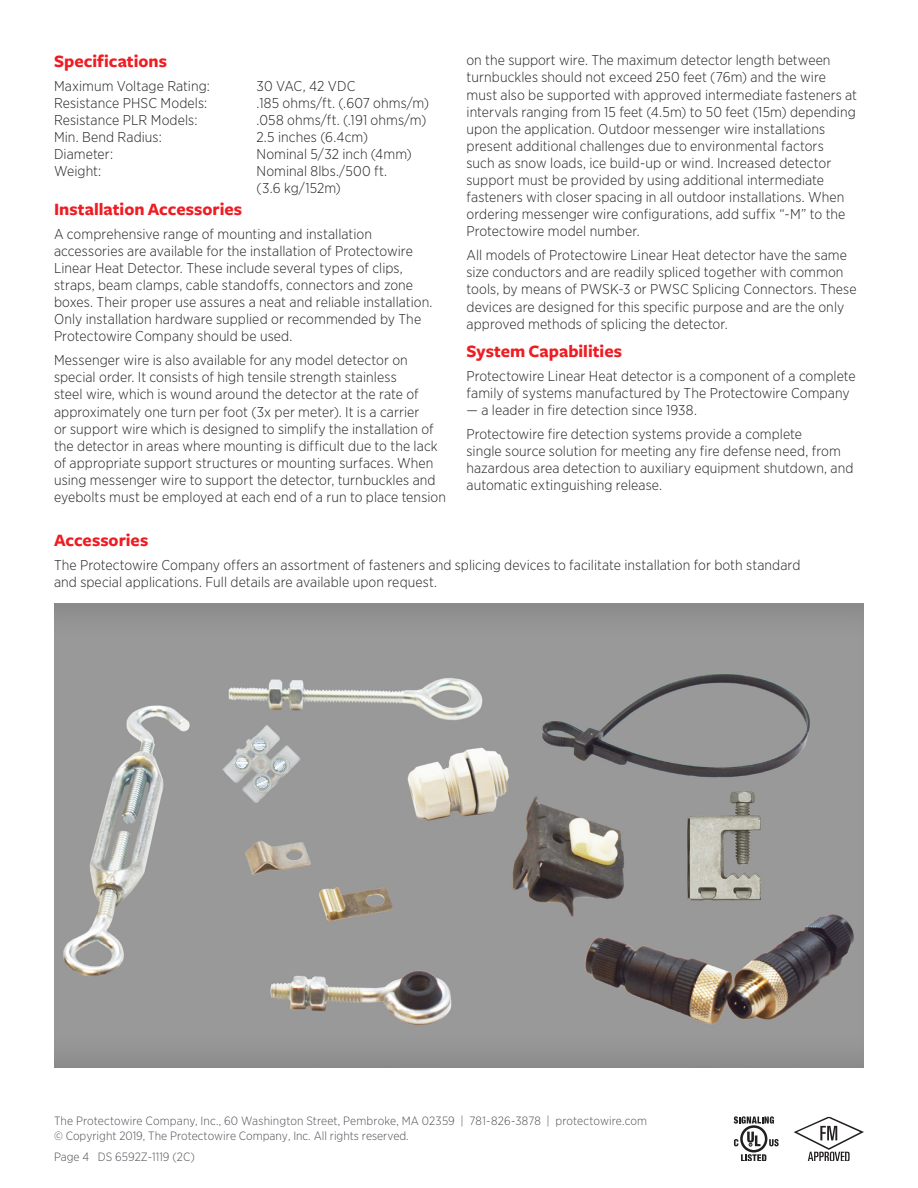
<style>
.page{position:relative;width:918px;height:1188px;background:#fff}
.page>*{position:absolute;margin:0;border:0;box-sizing:border-box;transform-origin:0 0}
.subheads{font:700 18px "Freight Sans";color:#ee1d23}
.copy{font:700 18px "Freight Sans";color:#ee1d23}
.copy-2{font:300 14.25px/17.1px "Gotham Narrow";letter-spacing:.005em;color:#231f20}
.copy_tabs{font:300 14.25px "Gotham Narrow";letter-spacing:.01em;color:#231f20}
.t1{font:300 12px/14.4px "Gotham Narrow";color:#4c4f54}
</style>
<div class="page">
<svg style="left:794px;top:1117px;width:70px;height:44px"></svg>
<svg style="left:734px;top:1117px;width:45px;height:44px"></svg>
<img style="left:54px;top:604px;width:810px;height:464px">
<p class="subheads" style="left:54px;top:51px;width:115px">Specifications</p>
<p class="copy_tabs" style="left:54px;top:77px;width:158px">Maximum Voltage Rating:</p>
<p class="copy_tabs" style="left:257px;top:77px;width:100px">30 VAC, 42 VDC</p>
<p class="copy_tabs" style="left:54px;top:94px;width:155px">Resistance PHSC Models:</p>
<p class="copy_tabs" style="left:257px;top:94px;width:174px">.185 ohms/ft. (.607 ohms/m)</p>
<p class="copy_tabs" style="left:54px;top:111px;width:145px">Resistance PLR Models:</p>
<p class="copy_tabs" style="left:257px;top:111px;width:171px">.058 ohms/ft. (.191 ohms/m)</p>
<p class="copy_tabs" style="left:54px;top:128px;width:109px">Min. Bend Radius:</p>
<p class="copy_tabs" style="left:257px;top:128px;width:113px">2.5 inches (6.4cm)</p>
<p class="copy_tabs" style="left:54px;top:145px;width:61px">Diameter:</p>
<p class="copy_tabs" style="left:257px;top:145px;width:157px">Nominal 5/32 inch (4mm)</p>
<p class="copy_tabs" style="left:54px;top:163px;width:49px">Weight:</p>
<p class="copy_tabs" style="left:257px;top:163px;width:132px">Nominal 8lbs./500 ft.</p>
<p class="copy_tabs" style="left:257px;top:180px;width:86px">(3.6 kg/152m)</p>
<p class="subheads" style="left:54px;top:199px;width:190px">Installation Accessories</p>
<p class="copy-2" style="left:54px;top:225px;width:380px">A comprehensive range of mounting and installation accessories are available for the installation of Protectowire Linear Heat Detector. These include several types of clips, straps, beam clamps, cable standoffs, connectors and zone boxes. Their proper use assures a neat and reliable installation.<br>Only installation hardware supplied or recommended by The Protectowire Company should be used.</p>
<p class="copy-2" style="left:54px;top:351px;width:394px">Messenger wire is also available for any model detector on special order. It consists of high tensile strength stainless<br>steel wire, which is wound around the detector at the rate of approximately one turn per foot (3x per meter). It is a carrier<br>or support wire which is designed to simplify the installation of the detector in areas where mounting is difficult due to the lack of appropriate support structures or mounting surfaces. When using messenger wire to support the detector, turnbuckles and eyebolts must be employed at each end of a run to place tension</p>
<p class="copy-2" style="left:467px;top:51px;width:392px">on the support wire. The maximum detector length between turnbuckles should not exceed 250 feet (76m) and the wire must also be supported with approved intermediate fasteners at intervals ranging from 15 feet (4.5m) to 50 feet (15m) depending upon the application. Outdoor messenger wire installations present additional challenges due to environmental factors<br>such as snow loads, ice build-up or wind. Increased detector support must be provided by using additional intermediate fasteners with closer spacing in all outdoor installations. When ordering messenger wire configurations, add suffix “-M” to the Protectowire model number.</p>
<p class="copy-2" style="left:467px;top:246px;width:392px">All models of Protectowire Linear Heat detector have the same size conductors and are readily spliced together with common tools, by means of PWSK-3 or PWSC Splicing Connectors. These devices are designed for this specific purpose and are the only approved methods of splicing the detector.</p>
<p class="copy" style="left:467px;top:342px;width:157px">System Capabilities</p>
<p class="copy-2" style="left:467px;top:367px;width:391px">Protectowire Linear Heat detector is a component of a complete family of systems manufactured by The Protectowire Company</p>
<p class="copy-2" style="left:467px;top:398px;width:337px;line-height:23.9px">— a leader in fire detection since 1938.<br>Protectowire fire detection systems provide a complete</p>
<p class="copy-2" style="left:467px;top:442px;width:389px">single source solution for meeting any fire defense need, from hazardous area detection to auxiliary equipment shutdown, and automatic extinguishing release.</p>
<p class="subheads" style="left:54px;top:530px;width:96px">Accessories</p>
<p class="copy-2" style="left:54px;top:556px;width:748px">The Protectowire Company offers an assortment of fasteners and splicing devices to facilitate installation for both standard and special applications. Full details are available upon request.</p>
<p class="t1" style="left:54px;top:1114px;width:595px">The Protectowire Company, Inc., 60 Washington Street, Pembroke, MA 02359 | 781-826-3878 | protectowire.com © Copyright 2019, The Protectowire Company, Inc. All rights reserved.</p>
<p class="t1" style="left:54px;top:1150px;width:142px">Page 4 DS 6592Z-1119 (2C)</p>
</div>
